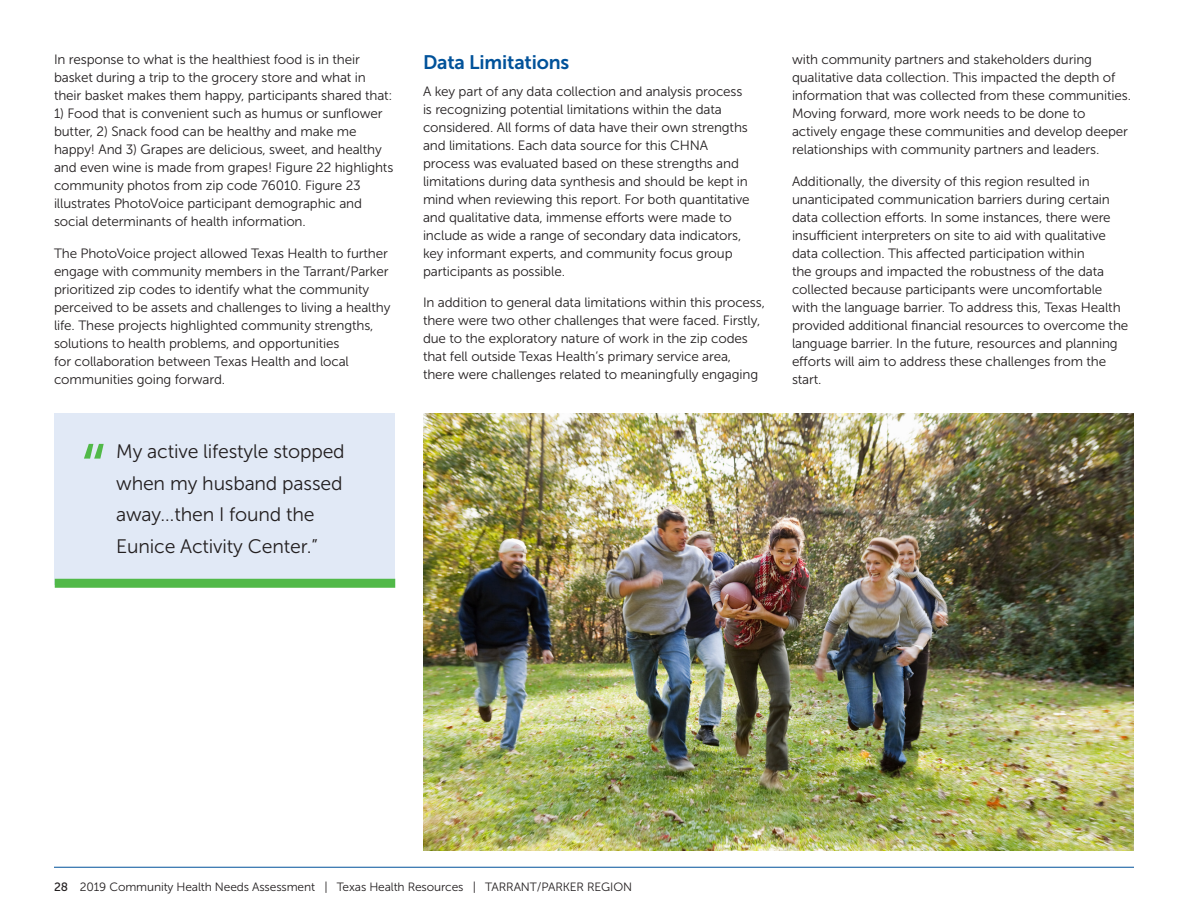
<style>
.page{position:relative;width:1188px;height:918px;background:#fff}
.page>*{position:absolute;margin:0;border:0;box-sizing:border-box;transform-origin:0 0}
.Pullout_Sidebar{font:85.5px "Museo Sans 300";color:#51b948}
.Pullout_Sidebar-2{font:19.5px/31.5px "Museo Sans 300";letter-spacing:-.01em;color:#231f20}
.Subhead_Level_1{font:19.5px "Museo Sans 700";letter-spacing:-.01em;color:#01529a}
.t1{font:13.5px/18px "Museo Sans 300";letter-spacing:-.01em;color:#231f20}
.t2{font:12px "Museo Sans 300";letter-spacing:-.01em;color:#231f20}
.s1{font-family:"Museo Sans 500"}
</style>
<div class="page">
<hr style="left:54px;top:867px;width:1080px;height:1px;background:#01529a">
<div style="left:55px;top:413px;width:340px;height:172px;background:#e1e9f6"></div>
<div style="left:55px;top:579px;width:340px;height:9px;background:#51b948"></div>
<img style="left:423px;top:414px;width:711px;height:436px">
<p class="t1" style="left:54px;top:51px;width:340px">In response to what is the healthiest food is in their basket during a trip to the grocery store and what in their basket makes them happy, participants shared that:</p>
<p class="t1" style="left:54px;top:105px;width:341px">1) Food that is convenient such as humus or sunflower butter, 2) Snack food can be healthy and make me happy! And 3) Grapes are delicious, sweet, and healthy and even wine is made from grapes! Figure 22 highlights community photos from zip code 76010. Figure 23 illustrates PhotoVoice participant demographic and social determinants of health information.</p>
<p class="t1" style="left:54px;top:244px;width:338px">The PhotoVoice project allowed Texas Health to further engage with community members in the Tarrant/Parker prioritized zip codes to identify what the community perceived to be assets and challenges to living a healthy life. These projects highlighted community strengths, solutions to health problems, and opportunities<br>for collaboration between Texas Health and local communities going forward.</p>
<p class="Pullout_Sidebar" style="left:79px;top:429px;width:30px">“</p>
<p class="Pullout_Sidebar-2" style="left:116px;top:436px;width:230px">My active lifestyle stopped when my husband passed away…then I found the<br>Eunice Activity Center.”</p>
<p class="Subhead_Level_1" style="left:423px;top:51px;width:148px">Data Limitations</p>
<p class="t1" style="left:423px;top:82px;width:328px">A key part of any data collection and analysis process is recognizing potential limitations within the data considered. All forms of data have their own strengths and limitations. Each data source for this CHNA process was evaluated based on these strengths and limitations during data synthesis and should be kept in mind when reviewing this report. For both quantitative and qualitative data, immense efforts were made to include as wide a range of secondary data indicators, key informant experts, and community focus group participants as possible.</p>
<p class="t1" style="left:423px;top:293px;width:343px">In addition to general data limitations within this process, there were two other challenges that were faced. Firstly, due to the exploratory nature of work in the zip codes that fell outside Texas Health’s primary service area, there were challenges related to meaningfully engaging</p>
<p class="t1" style="left:792px;top:51px;width:341px">with community partners and stakeholders during qualitative data collection. This impacted the depth of information that was collected from these communities.<br>Moving forward, more work needs to be done to actively engage these communities and develop deeper relationships with community partners and leaders.</p>
<p class="t1" style="left:792px;top:172px;width:338px">Additionally, the diversity of this region resulted in unanticipated communication barriers during certain data collection efforts. In some instances, there were insufficient interpreters on site to aid with qualitative data collection. This affected participation within<br>the groups and impacted the robustness of the data collected because participants were uncomfortable with the language barrier. To address this, Texas Health provided additional financial resources to overcome the language barrier. In the future, resources and planning efforts will aim to address these challenges from the start.</p>
<p class="t2" style="left:54px;top:880px;width:580px"><span class="s1">28</span> 2019 Community Health Needs Assessment | Texas Health Resources | TARRANT/PARKER REGION</p>
</div>
